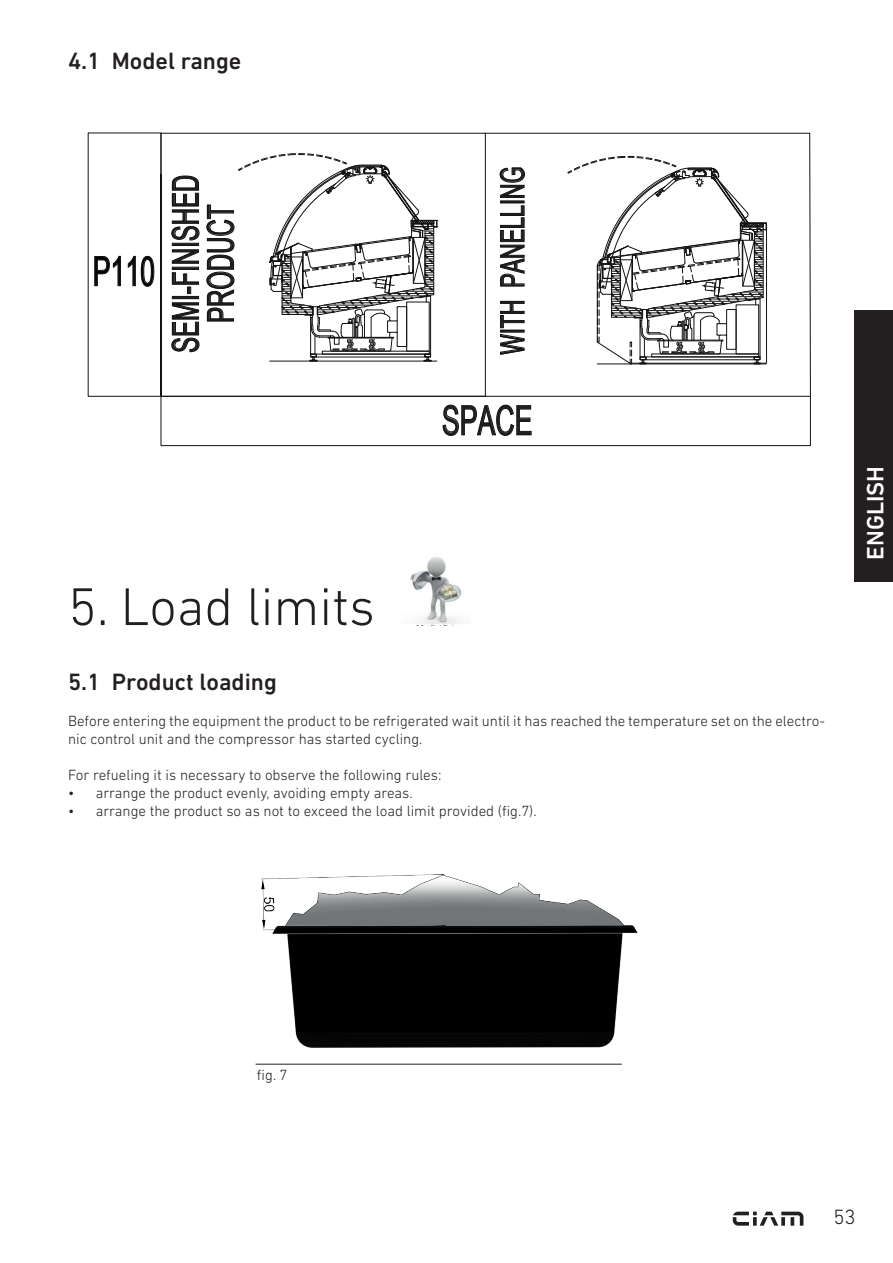
<style>
.page{position:relative;width:893px;height:1263px;background:#fff}
.page>*{position:absolute;margin:0;border:0;box-sizing:border-box;transform-origin:0 0}
.t1{font:300 54px "DIN Next LT Pro";color:#231f20}
.t2{font:40.8px "Arial Narrow";color:#231f20;scale:.8 1}
.t3{font:40.8px "Arial Narrow";color:#000001;scale:.8 1}
.t4{font:36.45px/35px "Arial Narrow";color:#231f20;text-align:center;scale:.8 1}
.t5{font:32.85px "Arial Narrow";color:#231f20;scale:.8 1}
.t6{font:500 24px "DIN Next LT Pro";color:#231f20}
.t7{font:500 24px "DIN Next LT Pro";color:#fff}
.t8{font:300 21px "DIN Next LT Pro";color:#231f20}
.t9{font:300 15px/18px "DIN Next LT Pro";color:#231f20}
</style>
<div class="page">
<svg style="left:733px;top:1211px;width:70px;height:15px"></svg>
<div style="left:855px;top:310px;width:38px;height:272px;background:#231f20"></div>
<div style="left:88px;top:133px;width:73px;height:263px;border:1px solid #111314"></div>
<svg style="left:94px;top:256px;width:27px;height:30px"></svg>
<svg style="left:128px;top:256px;width:26px;height:30px"></svg>
<svg style="left:172px;top:302px;width:27px;height:50px"></svg>
<div style="left:172px;top:296px;width:27px;height:3px;border:1px solid #111314"></div>
<svg style="left:172px;top:272px;width:27px;height:22px"></svg>
<div style="left:172px;top:267px;width:27px;height:3px;border:1px solid #111314"></div>
<svg style="left:172px;top:249px;width:27px;height:15px"></svg>
<div style="left:172px;top:243px;width:27px;height:3px;border:1px solid #111314"></div>
<svg style="left:172px;top:176px;width:27px;height:64px"></svg>
<svg style="left:207px;top:153px;width:231px;height:209px"></svg>
<svg style="left:485px;top:133px;width:326px;height:263px"></svg>
<div style="left:161px;top:396px;width:650px;height:50px;border:1px solid #111314"></div>
<svg style="left:443px;top:405px;width:88px;height:31px"></svg>
<img style="left:410px;top:557px;width:52px;height:68px">
<hr style="left:256px;top:1064px;width:366px;height:1px;background:#231f20">
<img style="left:261px;top:875px;width:376px;height:173px">
<h3 class="t6" style="left:68px;top:47px;width:175px">4.1 Model range</h3>
<h2 class="t3" style="left:93px;top:241px;width:79px">P110</h2>
<h3 class="t4" style="left:167px;top:353px;width:224px;rotate:-90deg">SEMI-FINISHED<br>PRODUCT</h3>
<h3 class="t5" style="left:488px;top:355px;width:236px;rotate:-90deg">WITH PANELLING</h3>
<h2 class="t2" style="left:442px;top:390px;width:115px">SPACE</h2>
<h1 class="t1" style="left:68px;top:576px;width:308px">5. Load limits</h1>
<h3 class="t6" style="left:68px;top:668px;width:210px">5.1 Product loading</h3>
<p class="t9" style="left:68px;top:712px;width:758px">Before entering the equipment the product to be refrigerated wait until it has reached the temperature set on the electro&shy;nic control unit and the compressor has started cycling.</p>
<p class="t9" style="left:68px;top:766px;width:375px">For refueling it is necessary to observe the following rules:</p>
<p class="t9" style="left:68px;top:784px;width:346px">• arrange the product evenly, avoiding empty areas.</p>
<p class="t9" style="left:68px;top:802px;width:470px">• arrange the product so as not to exceed the load limit provided (fig.7).</p>
<h3 class="t7" style="left:861px;top:560px;width:95px;rotate:-90deg">ENGLISH</h3>
<p class="t9" style="left:257px;top:1065px;width:32px">fig. 7</p>
<h3 class="t8" style="left:833px;top:1205px;width:24px">53</h3>
</div>
